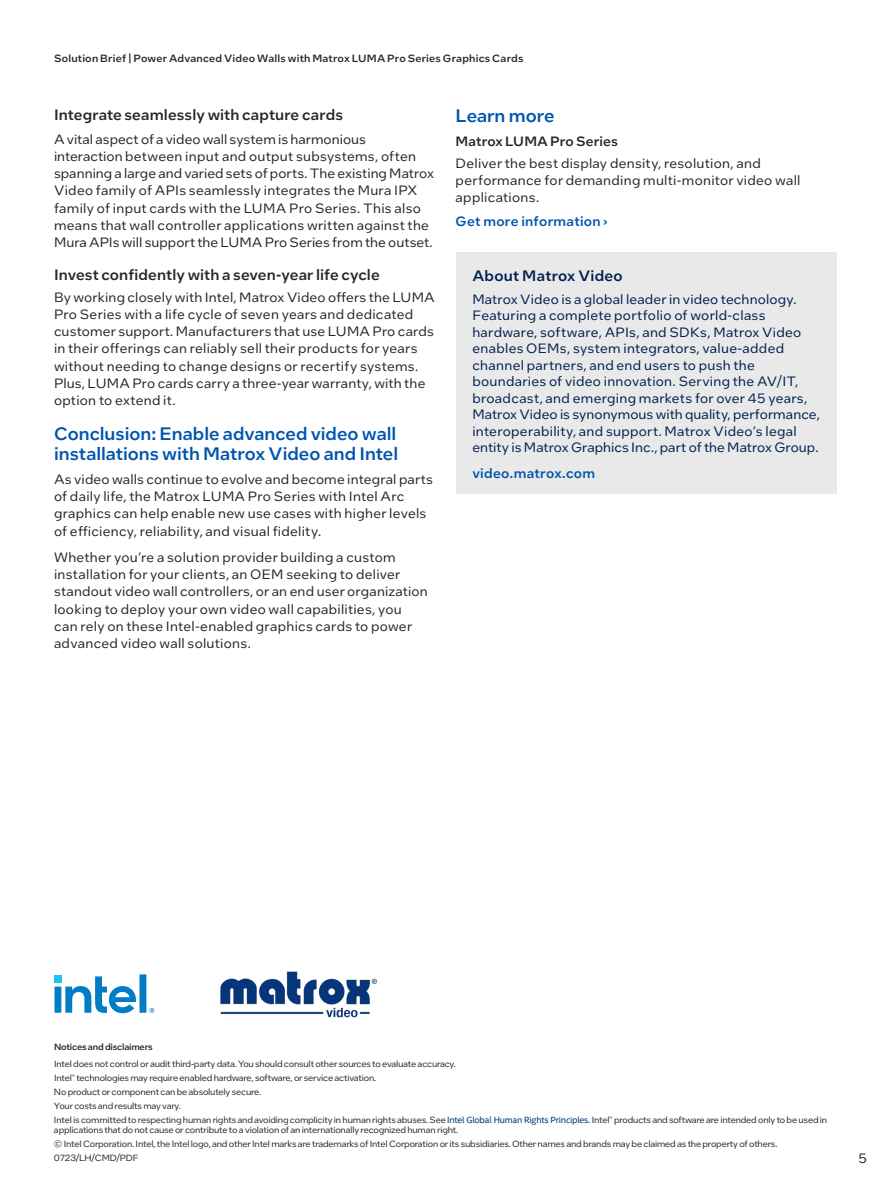
<style>
.page{position:relative;width:891px;height:1188px;background:#fff}
.page>*{position:absolute;margin:0;border:0;box-sizing:border-box;transform-origin:0 0}
.t1{font:500 18px/19.5px "Intel One Text";color:#0054ae}
.t2{font:500 15px "Intel One Text";letter-spacing:.005em;color:#262626}
.t3{font:500 15px "Intel One Text";letter-spacing:.02em;color:#001e50}
.t4{font:13.5px/17.2px "Intel One Text";letter-spacing:.02em;color:#262626}
.t5{font:13.5px/16.5px "Intel One Text";letter-spacing:.02em;color:#001e50}
.t6{font:500 13.5px "Intel One Text";letter-spacing:.02em;color:#0054ae}
.t7{font:500 13.5px "Intel One Text";letter-spacing:.005em;color:#262626}
.t8{font:500 10.5px "Intel One Text";letter-spacing:.02em;color:#262626}
.t9{font:9px/14px "Intel One Text";letter-spacing:-.02em;color:#262626}
.t10{font:500 9px "Intel One Text";letter-spacing:-.02em;color:#262626}
.s1{font-family:"Intel Clear";color:#00377c}
</style>
<div class="page">
<svg style="left:54px;top:974px;width:100px;height:39px"></svg>
<div style="left:456px;top:253px;width:381px;height:241px;background:#e9e9e9"></div>
<img style="left:220px;top:971px;width:157px;height:47px">
<p class="t8" style="left:54px;top:51px;width:471px">Solution Brief | Power Advanced Video Walls with Matrox LUMA Pro Series Graphics Cards</p>
<p class="t2" style="left:54px;top:104px;width:291px">Integrate seamlessly with capture cards</p>
<p class="t4" style="left:54px;top:130px;width:381px">A vital aspect of a video wall system is harmonious interaction between input and output subsystems, often spanning a large and varied sets of ports. The existing Matrox Video family of APIs seamlessly integrates the Mura IPX family of input cards with the LUMA Pro Series. This also means that wall controller applications written against the Mura APIs will support the LUMA Pro Series from the outset.</p>
<p class="t2" style="left:54px;top:265px;width:327px">Invest confidently with a seven-year life cycle</p>
<p class="t4" style="left:54px;top:288px;width:382px">By working closely with Intel, Matrox Video offers the LUMA Pro Series with a life cycle of seven years and dedicated customer support. Manufacturers that use LUMA Pro cards in their offerings can reliably sell their products for years without needing to change designs or recertify systems.<br>Plus, LUMA Pro cards carry a three-year warranty, with the option to extend it.</p>
<h1 class="t1" style="left:54px;top:424px;width:346px">Conclusion: Enable advanced video wall installations with Matrox Video and Intel</h1>
<p class="t4" style="left:54px;top:470px;width:381px">As video walls continue to evolve and become integral parts of daily life, the Matrox LUMA Pro Series with Intel Arc graphics can help enable new use cases with higher levels of efficiency, reliability, and visual fidelity.</p>
<p class="t4" style="left:54px;top:548px;width:375px">Whether you’re a solution provider building a custom installation for your clients, an OEM seeking to deliver standout video wall controllers, or an end user organization looking to deploy your own video wall capabilities, you can rely on these Intel-enabled graphics cards to power advanced video wall solutions.</p>
<h1 class="t1" style="left:456px;top:105px;width:101px">Learn more</h1>
<p class="t7" style="left:456px;top:132px;width:164px">Matrox LUMA Pro Series</p>
<p class="t4" style="left:456px;top:154px;width:346px">Deliver the best display density, resolution, and performance for demanding multi-monitor video wall applications.</p>
<p class="t6" style="left:456px;top:212px;width:153px">Get more information ›</p>
<p class="t3" style="left:472px;top:265px;width:152px">About Matrox Video</p>
<p class="t5" style="left:472px;top:290px;width:349px">Matrox Video is a global leader in video technology.<br>Featuring a complete portfolio of world-class hardware, software, APIs, and SDKs, Matrox Video enables OEMs, system integrators, value-added channel partners, and end users to push the boundaries of video innovation. Serving the AV/IT, broadcast, and emerging markets for over 45 years, Matrox Video is synonymous with quality, performance, interoperability, and support. Matrox Video’s legal entity is Matrox Graphics Inc., part of the Matrox Group.</p>
<p class="t6" style="left:472px;top:464px;width:124px">video.matrox.com</p>
<p class="t10" style="left:54px;top:1041px;width:100px">Notices and disclaimers</p>
<p class="t9" style="left:54px;top:1057px;width:775px">Intel does not control or audit third-party data. You should consult other sources to evaluate accuracy.<br>Intel<sup>®</sup> technologies may require enabled hardware, software, or service activation.<br>No product or component can be absolutely secure.<br>Your costs and results may vary.<br>Intel is committed to respecting human rights and avoiding complicity in human rights abuses. See <span class="s1">Intel Global Human Rights Principles</span>. Intel<sup>®</sup> products and software are intended only to be used in</p>
<p class="t9" style="left:54px;top:1123px;width:725px">applications that do not cause or contribute to a violation of an internationally recognized human right.<br>© Intel Corporation. Intel, the Intel logo, and other Intel marks are trademarks of Intel Corporation or its subsidiaries. Other names and brands may be claimed as the property of others.<br>0723/LH/CMD/PDF</p>
<p class="t4" style="left:858px;top:1150px;width:10px">5</p>
</div>
